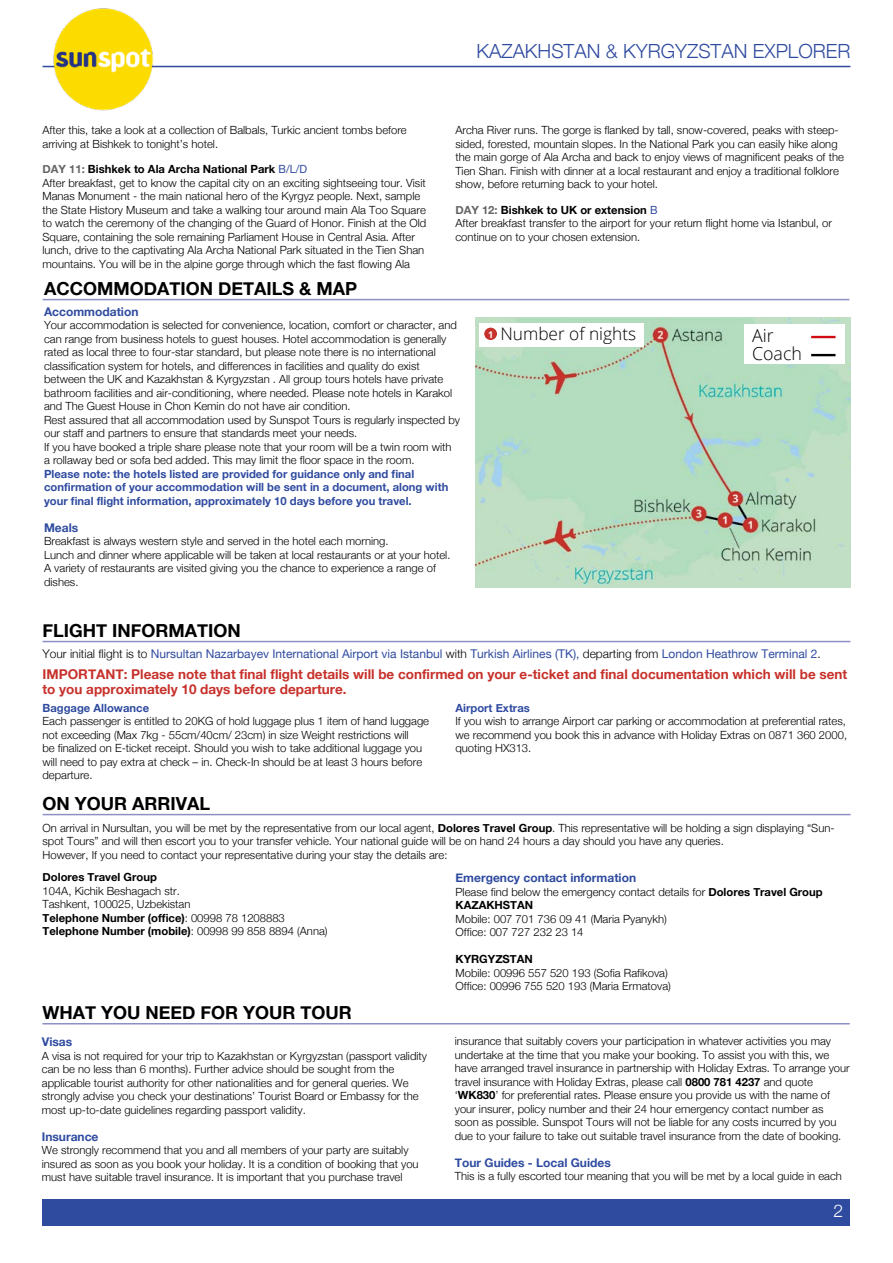
<style>
.page{position:relative;width:893px;height:1263px;background:#fff}
.page>*{position:absolute;margin:0;border:0;box-sizing:border-box;transform-origin:0 0}
.t1{font:300 19.5px "Helvetica Neue";color:#2f4ba0}
.t2{font:700 18px "Helvetica Neue";color:#000}
.t3{font:300 17.85px "Open Sans";color:#000}
.t4{font:300 17.55px "Helvetica Neue";color:#fff}
.t5{font:300 17.25px "Open Sans";color:#000}
.t6{font:700 13.5px/15px "Helvetica Neue";color:#c7312b}
.t7{font:12px "Helvetica Neue";color:#2f4ba0}
.t8{font:700 12px "Helvetica Neue";color:#2f4ba0}
.t9{font:300 11.25px/13.5px "Helvetica Neue";color:#000}
.t10{font:700 11.25px/13.5px "Helvetica Neue";color:#2f4ba0}
.t11{font:700 11.25px "Helvetica Neue";color:#000}
.s1{font-weight:700;color:#636466}
.s2{font-weight:700}
.s3{font-weight:400;color:#2f4ba0}
.s4{font-weight:700;font-size:9.15px;color:#fff}
.s5{font-weight:300;color:#000}
</style>
<div class="page">
<div style="left:43px;top:1199px;width:807px;height:26px;background:#2f4ba0"></div>
<hr style="left:43px;top:66px;width:807px;height:1px;background:#2f4ba0">
<hr style="left:43px;top:641px;width:807px;height:1px;background:#8d90c7">
<hr style="left:43px;top:299px;width:806px;height:1px;background:#8d90c7">
<hr style="left:42px;top:1023px;width:808px;height:1px;background:#8d90c7">
<hr style="left:43px;top:814px;width:808px;height:1px;background:#8d90c7">
<img style="left:53px;top:8px;width:100px;height:103px">
<img style="left:475px;top:318px;width:375px;height:270px">
<div style="left:479px;top:323px;width:165px;height:23px;background:#fff"></div>
<div style="left:484px;top:328px;width:13px;height:12px;background:#c7312b;border-radius:50%"></div>
<div style="left:744px;top:325px;width:101px;height:39px;background:#fff"></div>
<hr style="left:811px;top:354px;width:24px;height:2px;background:#000">
<hr style="left:811px;top:336px;width:24px;height:2px;background:#d10b12">
<p class="t9" style="left:43px;top:123px;width:366px">After this, take a look at a collection of Balbals, Turkic ancient tombs before arriving at Bishkek to tonight’s hotel.</p>
<p class="t9" style="left:43px;top:162px;width:385px"><span class="s1">DAY 11:</span> <span class="s2">Bishkek to Ala Archa National Park</span> <span class="s3">B/L/D<br></span>After breakfast, get to know the capital city on an exciting sightseeing tour. Visit Manas Monument - the main national hero of the Kyrgyz people. Next, sample the State History Museum and take a walking tour around main Ala Too Square to watch the ceremony of the changing of the Guard of Honor. Finish at the Old Square, containing the sole remaining Parliament House in Central Asia. After lunch, drive to the captivating Ala Archa National Park situated in the Tien Shan mountains. You will be in the alpine gorge through which the fast flowing Ala</p>
<h1 class="t1" style="left:477px;top:36px;width:375px">KAZAKHSTAN &amp; KYRGYZSTAN EXPLORER</h1>
<p class="t9" style="left:455px;top:123px;width:390px">Archa River runs. The gorge is flanked by tall, snow-covered, peaks with steep&shy;sided, forested, mountain slopes. In the National Park you can easily hike along the main gorge of Ala Archa and back to enjoy views of magnificent peaks of the Tien Shan. Finish with dinner at a local restaurant and enjoy a traditional folklore show, before returning back to your hotel.</p>
<p class="t9" style="left:455px;top:202px;width:378px"><span class="s1">DAY 12:</span> <span class="s2">Bishkek to UK or extension</span> <span class="s3">B<br></span>After breakfast transfer to the airport for your return flight home via Istanbul, or continue on to your chosen extension.</p>
<h2 class="t2" style="left:44px;top:274px;width:314px">ACCOMMODATION DETAILS &amp; MAP</h2>
<p class="t8" style="left:44px;top:302px;width:96px">Accommodation</p>
<p class="t9" style="left:44px;top:318px;width:417px">Your accommodation is selected for convenience, location, comfort or character, and can range from business hotels to guest houses. Hotel accommodation is generally rated as local three to four-star standard, but please note there is no international classification system for hotels, and differences in facilities and quality do exist between the UK and Kazakhstan &amp; Kyrgyzstan . All group tours hotels have private bathroom facilities and air-conditioning, where needed. Please note hotels in Karakol and The Guest House in Chon Kemin do not have air condition.<br>Rest assured that all accommodation used by Sunspot Tours is regularly inspected by our staff and partners to ensure that standards meet your needs.<br>If you have booked a triple share please note that your room will be a twin room with a rollaway bed or sofa bed added. This may limit the floor space in the room.</p>
<p class="t10" style="left:44px;top:467px;width:406px">Please note: the hotels listed are provided for guidance only and final confirmation of your accommodation will be sent in a document, along with your final flight information, approximately 10 days before you travel.</p>
<p class="t8" style="left:44px;top:518px;width:36px">Meals</p>
<p class="t9" style="left:44px;top:534px;width:408px">Breakfast is always western style and served in the hotel each morning.<br>Lunch and dinner where applicable will be taken at local restaurants or at your hotel.<br>A variety of restaurants are visited giving you the chance to experience a range of dishes.</p>
<h3 class="t5" style="left:488px;top:322px;width:150px"><span class="s4">1</span> Number of nights</h3>
<h3 class="t3" style="left:752px;top:323px;width:23px">Air</h3>
<h3 class="t3" style="left:752px;top:341px;width:51px">Coach</h3>
<h2 class="t2" style="left:43px;top:616px;width:200px">FLIGHT INFORMATION</h2>
<p class="t7" style="left:43px;top:645px;width:780px"><span class="s5">Your initial flight is to</span> Nursultan Nazarbayev International Airport via Istanbul <span class="s5">with</span> Turkish Airlines (TK), <span class="s5">departing from</span> London Heathrow Terminal 2<span class="s5">.</span></p>
<p class="t6" style="left:43px;top:667px;width:806px">IMPORTANT: Please note that final flight details will be confirmed on your e-ticket and final documentation which will be sent to you approximately 10 days before departure.</p>
<p class="t10" style="left:43px;top:701px;width:108px">Baggage Allowance</p>
<p class="t9" style="left:43px;top:714px;width:388px">Each passenger is entitled to 20KG of hold luggage plus 1 item of hand luggage not exceeding (Max 7kg - 55cm/40cm/ 23cm) in size Weight restrictions will<br>be finalized on E-ticket receipt. Should you wish to take additional luggage you will need to pay extra at check – in. Check-In should be at least 3 hours before departure.</p>
<p class="t10" style="left:455px;top:701px;width:76px">Airport Extras</p>
<p class="t9" style="left:455px;top:714px;width:393px;text-align:justify">If you wish to arrange Airport car parking or accommodation at preferential rates, we recommend you book this in advance with Holiday Extras on 0871 360 2000, quoting HX313.</p>
<h2 class="t2" style="left:43px;top:789px;width:169px">ON YOUR ARRIVAL</h2>
<p class="t9" style="left:43px;top:820px;width:794px">On arrival in Nursultan, you will be met by the representative from our local agent, <span class="s2">Dolores Travel Group</span>. This representative will be holding a sign displaying “Sun&shy;spot Tours” and will then escort you to your transfer vehicle. Your national guide will be on hand 24 hours a day should you have any queries.<br>However, If you need to contact your representative during your stay the details are:</p>
<p class="t11" style="left:43px;top:868px;width:116px">Dolores Travel Group</p>
<p class="t9" style="left:43px;top:883px;width:287px">104A, Kichik Beshagach str.<br>Tashkent, 100025, Uzbekistan<br><span class="s2">Telephone Number (office)</span>: 00998 78 1208883<br><span class="s2">Telephone Number (mobile)</span>: 00998 99 858 8894 (Anna)</p>
<h2 class="t2" style="left:42px;top:998px;width:311px">WHAT YOU NEED FOR YOUR TOUR</h2>
<p class="t8" style="left:42px;top:1032px;width:32px">Visas</p>
<p class="t9" style="left:42px;top:1048px;width:387px">A visa is not required for your trip to Kazakhstan or Kyrgyzstan (passport validity can be no less than 6 months). Further advice should be sought from the applicable tourist authority for other nationalities and for general queries. We strongly advise you check your destinations’ Tourist Board or Embassy for the most up-to-date guidelines regarding passport validity.</p>
<p class="t8" style="left:42px;top:1127px;width:58px">Insurance</p>
<p class="t9" style="left:42px;top:1143px;width:378px">We strongly recommend that you and all members of your party are suitably insured as soon as you book your holiday. It is a condition of booking that you must have suitable travel insurance. It is important that you purchase travel</p>
<p class="t8" style="left:456px;top:868px;width:182px">Emergency contact information</p>
<p class="t9" style="left:456px;top:884px;width:369px">Please find below the emergency contact details for <span class="s2">Dolores Travel Group<br>KAZAKHSTAN</span></p>
<p class="t9" style="left:456px;top:911px;width:213px">Mobile: 007 701 736 09 41 (Maria Pyanykh)<br>Office: 007 727 232 23 14</p>
<p class="t11" style="left:456px;top:950px;width:79px">KYRGYZSTAN</p>
<p class="t9" style="left:456px;top:965px;width:217px">Mobile: 00996 557 520 193 (Sofia Rafikova)<br>Office: 00996 755 520 193 (Maria Ermatova)</p>
<p class="t9" style="left:455px;top:1034px;width:396px">insurance that suitably covers your participation in whatever activities you may undertake at the time that you make your booking. To assist you with this, we have arranged travel insurance in partnership with Holiday Extras. To arrange your travel insurance with Holiday Extras, please call <span class="s2">0800 781 4237</span> and quote ‘<span class="s2">WK830</span>’ for preferential rates. Please ensure you provide us with the name of your insurer, policy number and their 24 hour emergency contact number as soon as possible. Sunspot Tours will not be liable for any costs incurred by you due to your failure to take out suitable travel insurance from the date of booking.</p>
<p class="t8" style="left:455px;top:1153px;width:157px">Tour Guides - Local Guides</p>
<p class="t9" style="left:455px;top:1169px;width:389px">This is a fully escorted tour meaning that you will be met by a local guide in each</p>
<h3 class="t4" style="left:833px;top:1197px;width:11px">2</h3>
</div>
